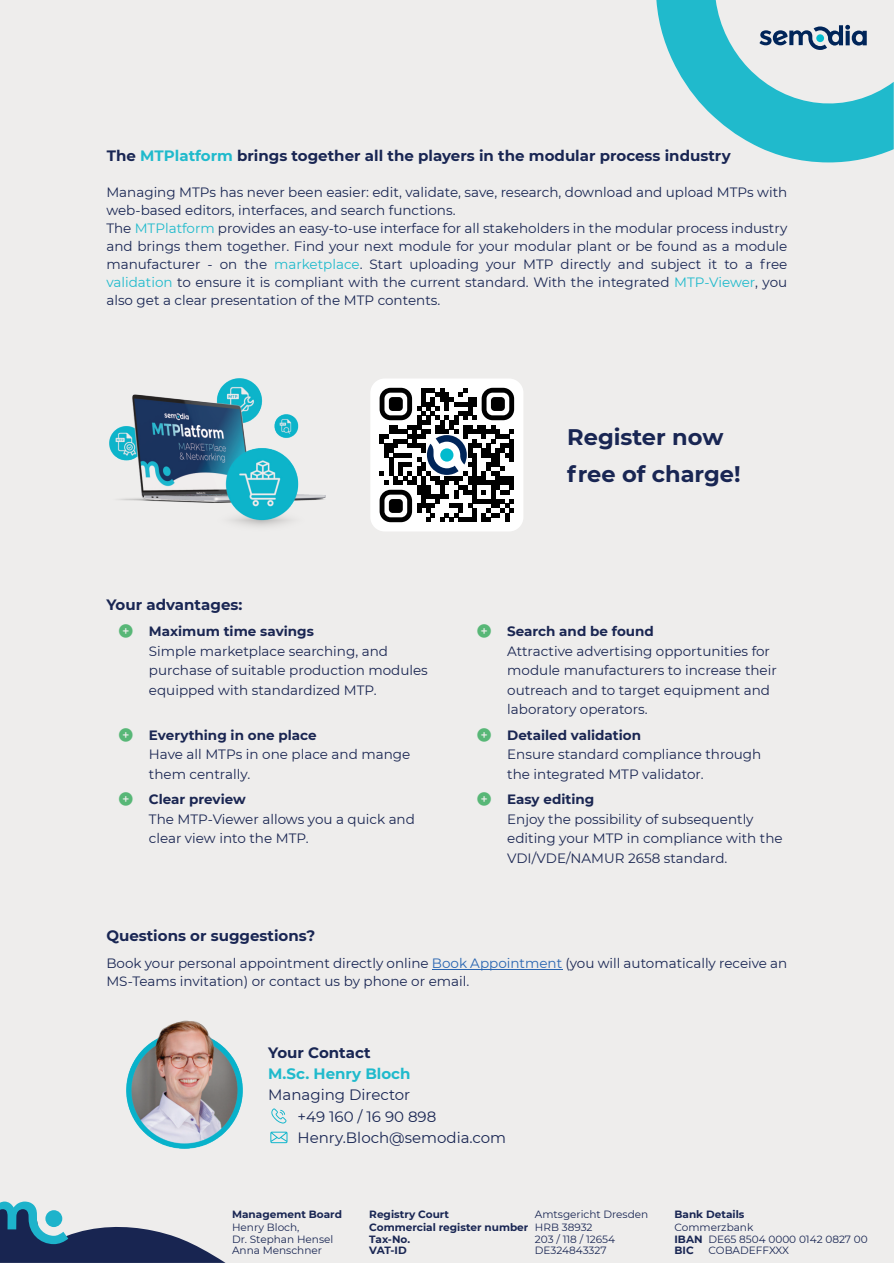
<style>
.page{position:relative;width:894px;height:1263px;background:#fff}
.page>*{position:absolute;margin:0;border:0;box-sizing:border-box;transform-origin:0 0}
.t1{font:700 22.5px/37.5px "Montserrat";color:#192653}
.t2{font:700 15px "Montserrat";color:#192653}
.t3{font:15px/21.5px "Montserrat";color:#192653}
.t4{font:700 15px "Montserrat";color:#20bacc}
.t5{font:13.5px/18px "Montserrat";color:#192653}
.t6{font:13.5px/19.5px "Montserrat";color:#1a2652}
.t7{font:700 13.5px "Montserrat";color:#1a2652}
.t8{font:10.5px "Montserrat";color:#192653}
.t9{font:700 10.5px "Montserrat";color:#192653}
.s1{color:#20bacc}
.s2{color:#2965b1}
.s3{font-weight:400}
.s4{font-weight:700}
</style>
<div class="page">
<div style="left:0;top:0;width:893px;height:1263px;background:#eeedec"></div>
<svg style="left:656px;top:0;width:237px;height:162px"></svg>
<svg style="left:0;top:1201px;width:225px;height:62px"></svg>
<div style="left:45px;top:1210px;width:17px;height:17px;background:#1db3cb;border-radius:50%"></div>
<img style="left:126px;top:1020px;width:116px;height:128px">
<svg style="left:271px;top:1108px;width:15px;height:15px"></svg>
<svg style="left:270px;top:1132px;width:17px;height:11px"></svg>
<hr style="left:432px;top:969px;width:130px;height:1px;background:#2965b1">
<div style="left:370px;top:378px;width:153px;height:153px;background:#fff;border-radius:14px"></div>
<svg style="left:379px;top:388px;width:135px;height:134px"></svg>
<img style="left:110px;top:378px;width:216px;height:149px">
<p class="t2" style="left:107px;top:146px;width:625px">The <span class="s1">MTPlatform</span> brings together all the players in the modular process industry</p>
<p class="t5" style="left:106px;top:183px;width:682px">Managing MTPs has never been easier: edit, validate, save, research, download and upload MTPs with web-based editors, interfaces, and search functions.<br>The <span class="s1">MTPlatform</span> provides an easy-to-use interface for all stakeholders in the modular process industry and brings them together. Find your next module for your modular plant or be found as a module manufacturer - on the <span class="s1">marketplace</span>. Start uploading your MTP directly and subject it to a free <span class="s1">validation</span> to ensure it is compliant with the current standard. With the integrated <span class="s1">MTP-Viewer</span>, you also get a clear presentation of the MTP contents.</p>
<p class="t2" style="left:106px;top:596px;width:137px">Your advantages:</p>
<p class="t7" style="left:149px;top:623px;width:166px">Maximum time savings</p>
<p class="t6" style="left:149px;top:641px;width:280px">Simple marketplace searching, and purchase of suitable production modules equipped with standardized MTP.</p>
<p class="t7" style="left:149px;top:727px;width:169px">Everything in one place</p>
<p class="t6" style="left:149px;top:745px;width:263px">Have all MTPs in one place and mange them centrally.</p>
<p class="t7" style="left:149px;top:791px;width:98px">Clear preview</p>
<p class="t6" style="left:149px;top:809px;width:267px">The MTP-Viewer allows you a quick and clear view into the MTP.</p>
<h1 class="t1" style="left:567px;top:418px;width:175px">Register now free of charge!</h1>
<p class="t7" style="left:507px;top:623px;width:148px">Search and be found</p>
<p class="t6" style="left:507px;top:641px;width:271px">Attractive advertising opportunities for module manufacturers to increase their outreach and to target equipment and laboratory operators.</p>
<p class="t7" style="left:507px;top:727px;width:135px">Detailed validation</p>
<p class="t6" style="left:507px;top:745px;width:255px">Ensure standard compliance through the integrated MTP validator.</p>
<p class="t7" style="left:507px;top:791px;width:88px">Easy editing</p>
<p class="t6" style="left:507px;top:809px;width:277px">Enjoy the possibility of subsequently editing your MTP in compliance with the<br>VDI/VDE/NAMUR 2658 standard.</p>
<p class="t2" style="left:106px;top:927px;width:210px">Questions or suggestions?</p>
<p class="t5" style="left:106px;top:954px;width:682px">Book your personal appointment directly online <span class="s2">Book Appointment</span> (you will automatically receive an<br>MS-Teams invitation) or contact us by phone or email.</p>
<p class="t2" style="left:268px;top:1043px;width:104px">Your Contact</p>
<p class="t4" style="left:268px;top:1064px;width:144px">M.Sc. Henry Bloch</p>
<p class="t3" style="left:297px;top:1084px;width:210px;text-indent:-29px">Managing Director<br>+49 160 / 16 90 898<br>Henry.Bloch@semodia.com</p>
<p class="t9" style="left:232px;top:1208px;width:111px">Management Board</p>
<p class="t9" style="left:369px;top:1208px;width:81px">Registry Court</p>
<p class="t8" style="left:534px;top:1208px;width:115px">Amtsgericht Dresden</p>
<p class="t9" style="left:674px;top:1208px;width:71px">Bank Details</p>
<p class="t8" style="left:232px;top:1220px;width:69px">Henry Bloch,</p>
<p class="t9" style="left:369px;top:1220px;width:225px">Commercial register number <span class="s3">HRB 38932</span></p>
<p class="t8" style="left:674px;top:1220px;width:80px">Commerzbank</p>
<p class="t8" style="left:232px;top:1232px;width:103px">Dr. Stephan Hensel</p>
<p class="t9" style="left:369px;top:1232px;width:42px">Tax-No.</p>
<p class="t8" style="left:534px;top:1232px;width:81px">203 / 118 / 12654</p>
<p class="t8" style="left:674px;top:1232px;width:195px"><span class="s4">IBAN</span> DE65 8504 0000 0142 0827 00</p>
<p class="t8" style="left:232px;top:1244px;width:91px">Anna Menschner</p>
<p class="t9" style="left:369px;top:1244px;width:39px">VAT-ID</p>
<p class="t8" style="left:534px;top:1244px;width:73px">DE324843327</p>
<p class="t9" style="left:674px;top:1244px;width:21px">BIC</p>
<p class="t8" style="left:708px;top:1244px;width:82px">COBADEFFXXX</p>
</div>
